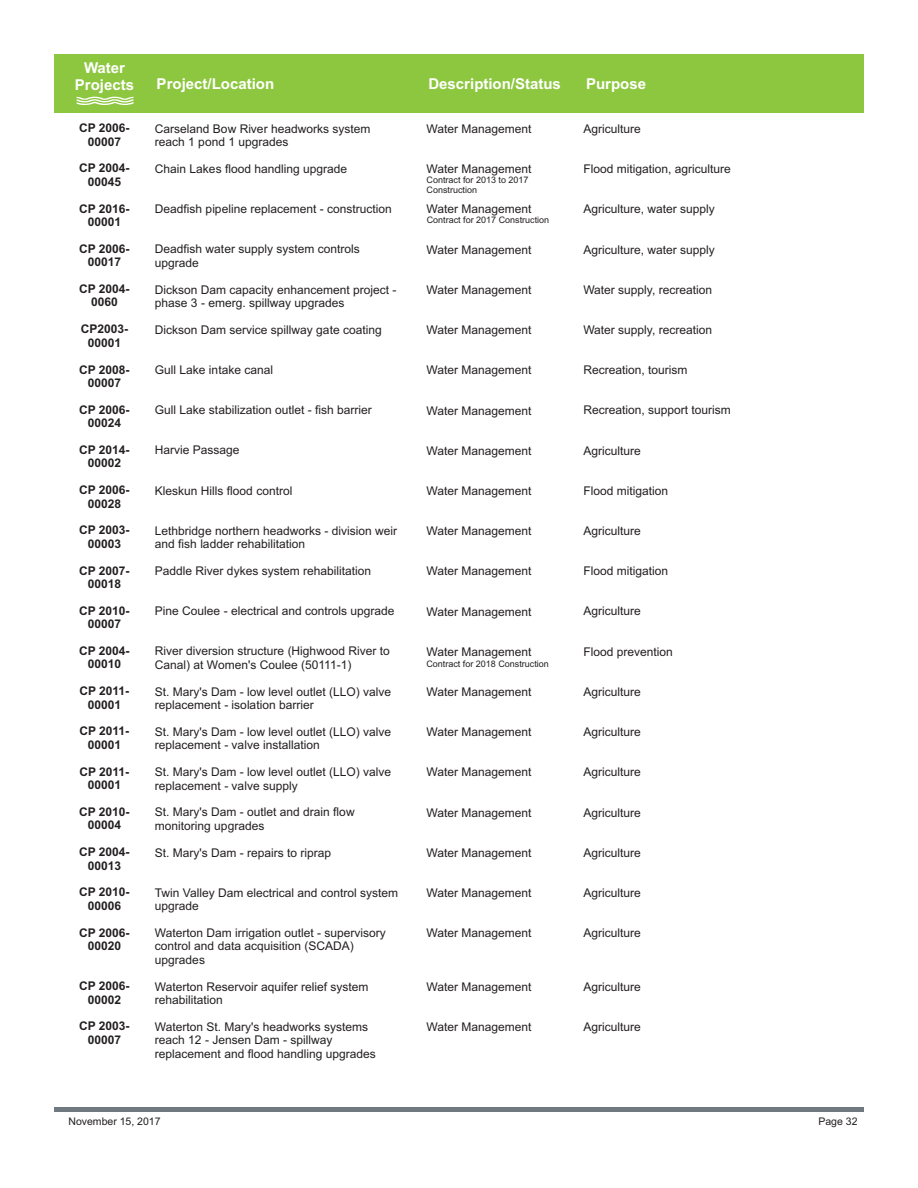
<style>
.page{position:relative;width:918px;height:1188px;background:#fff}
.page>*{position:absolute;margin:0;border:0;box-sizing:border-box;transform-origin:0 0}
.t1{font:700 15px/16.8px "Arial";color:#fff;text-align:center}
.t2{font:12px/13.4px "Arial";color:#231f20}
.t3{font:700 12px/13.4px "Arial";color:#231f20;text-align:center}
.t4{font:10.5px "Arial";color:#231f20}
.t5{font:9px/10.1px "Arial";color:#231f20}
</style>
<div class="page">
<div style="left:54px;top:1107px;width:810px;height:5px;background:#707880"></div>
<div style="left:54px;top:54px;width:810px;height:59px;background:#8dc73f"></div>
<svg style="left:77px;top:97px;width:57px;height:8px"></svg>
<p class="t1" style="left:75px;top:61px;width:61px">Water<br>Projects</p>
<p class="t3" style="left:79px;top:122px;width:52px">CP 2006-<br>00007</p>
<p class="t3" style="left:79px;top:163px;width:52px">CP 2004-<br>00045</p>
<p class="t3" style="left:79px;top:203px;width:52px">CP 2016-<br>00001</p>
<p class="t3" style="left:79px;top:243px;width:52px">CP 2006-<br>00017</p>
<p class="t3" style="left:79px;top:283px;width:52px">CP 2004-<br>0060</p>
<p class="t3" style="left:81px;top:324px;width:49px">CP2003-<br>00001</p>
<p class="t3" style="left:79px;top:364px;width:52px">CP 2008-<br>00007</p>
<p class="t3" style="left:79px;top:404px;width:52px">CP 2006-<br>00024</p>
<p class="t3" style="left:79px;top:444px;width:52px">CP 2014-<br>00002</p>
<p class="t3" style="left:79px;top:484px;width:52px">CP 2006-<br>00028</p>
<p class="t3" style="left:79px;top:525px;width:52px">CP 2003-<br>00003</p>
<p class="t3" style="left:79px;top:565px;width:52px">CP 2007-<br>00018</p>
<p class="t3" style="left:79px;top:605px;width:52px">CP 2010-<br>00007</p>
<p class="t3" style="left:79px;top:645px;width:52px">CP 2004-<br>00010</p>
<p class="t3" style="left:80px;top:685px;width:51px">CP 2011-<br>00001</p>
<p class="t3" style="left:80px;top:726px;width:51px">CP 2011-<br>00001</p>
<p class="t3" style="left:80px;top:766px;width:51px">CP 2011-<br>00001</p>
<p class="t3" style="left:79px;top:806px;width:52px">CP 2010-<br>00004</p>
<p class="t3" style="left:79px;top:846px;width:52px">CP 2004-<br>00013</p>
<p class="t3" style="left:79px;top:887px;width:52px">CP 2010-<br>00006</p>
<p class="t3" style="left:79px;top:927px;width:52px">CP 2006-<br>00020</p>
<p class="t3" style="left:79px;top:980px;width:52px">CP 2006-<br>00002</p>
<p class="t3" style="left:79px;top:1021px;width:52px">CP 2003-<br>00007</p>
<p class="t1" style="left:157px;top:77px;width:119px">Project/Location</p>
<p class="t1" style="left:428px;top:77px;width:134px">Description/Status</p>
<p class="t1" style="left:586px;top:77px;width:62px">Purpose</p>
<p class="t2" style="left:155px;top:123px;width:217px">Carseland Bow River headworks system reach 1 pond 1 upgrades</p>
<p class="t2" style="left:155px;top:163px;width:194px">Chain Lakes flood handling upgrade</p>
<p class="t2" style="left:155px;top:203px;width:238px">Deadfish pipeline replacement - construction</p>
<p class="t2" style="left:155px;top:244px;width:206px">Deadfish water supply system controls upgrade</p>
<p class="t2" style="left:155px;top:284px;width:243px">Dickson Dam capacity enhancement project - phase 3 - emerg. spillway upgrades</p>
<p class="t2" style="left:155px;top:324px;width:228px">Dickson Dam service spillway gate coating</p>
<p class="t2" style="left:155px;top:364px;width:120px">Gull Lake intake canal</p>
<p class="t2" style="left:155px;top:404px;width:218px">Gull Lake stabilization outlet - fish barrier</p>
<p class="t2" style="left:155px;top:445px;width:86px">Harvie Passage</p>
<p class="t2" style="left:155px;top:485px;width:139px">Kleskun Hills flood control</p>
<p class="t2" style="left:155px;top:525px;width:244px">Lethbridge northern headworks - division weir and fish ladder rehabilitation</p>
<p class="t2" style="left:155px;top:565px;width:218px">Paddle River dykes system rehabilitation</p>
<p class="t2" style="left:155px;top:605px;width:241px">Pine Coulee - electrical and controls upgrade</p>
<p class="t2" style="left:155px;top:646px;width:236px">River diversion structure (Highwood River to<br>Canal) at Women's Coulee (50111-1)</p>
<p class="t2" style="left:155px;top:686px;width:238px">St. Mary's Dam - low level outlet (LLO) valve replacement - isolation barrier</p>
<p class="t2" style="left:155px;top:726px;width:238px">St. Mary's Dam - low level outlet (LLO) valve replacement - valve installation</p>
<p class="t2" style="left:155px;top:766px;width:238px">St. Mary's Dam - low level outlet (LLO) valve replacement - valve supply</p>
<p class="t2" style="left:155px;top:807px;width:201px">St. Mary's Dam - outlet and drain flow monitoring upgrades</p>
<p class="t2" style="left:155px;top:847px;width:178px">St. Mary's Dam - repairs to riprap</p>
<p class="t2" style="left:155px;top:887px;width:245px">Twin Valley Dam electrical and control system upgrade</p>
<p class="t2" style="left:155px;top:927px;width:232px">Waterton Dam irrigation outlet - supervisory control and data acquisition (SCADA) upgrades</p>
<p class="t2" style="left:155px;top:981px;width:215px">Waterton Reservoir aquifer relief system rehabilitation</p>
<p class="t2" style="left:155px;top:1021px;width:222px">Waterton St. Mary's headworks systems reach 12 - Jensen Dam - spillway replacement and flood handling upgrades</p>
<p class="t2" style="left:427px;top:123px;width:106px">Water Management</p>
<p class="t2" style="left:427px;top:163px;width:106px">Water Management</p>
<p class="t2" style="left:427px;top:204px;width:106px">Water Management</p>
<p class="t2" style="left:427px;top:244px;width:106px">Water Management</p>
<p class="t2" style="left:427px;top:284px;width:106px">Water Management</p>
<p class="t2" style="left:427px;top:324px;width:106px">Water Management</p>
<p class="t2" style="left:427px;top:365px;width:106px">Water Management</p>
<p class="t2" style="left:427px;top:405px;width:106px">Water Management</p>
<p class="t2" style="left:427px;top:445px;width:106px">Water Management</p>
<p class="t2" style="left:427px;top:485px;width:106px">Water Management</p>
<p class="t2" style="left:427px;top:525px;width:106px">Water Management</p>
<p class="t2" style="left:427px;top:566px;width:106px">Water Management</p>
<p class="t2" style="left:427px;top:606px;width:106px">Water Management</p>
<p class="t2" style="left:427px;top:646px;width:106px">Water Management</p>
<p class="t2" style="left:427px;top:686px;width:106px">Water Management</p>
<p class="t2" style="left:427px;top:726px;width:106px">Water Management</p>
<p class="t2" style="left:427px;top:767px;width:106px">Water Management</p>
<p class="t2" style="left:427px;top:807px;width:106px">Water Management</p>
<p class="t2" style="left:427px;top:847px;width:106px">Water Management</p>
<p class="t2" style="left:427px;top:887px;width:106px">Water Management</p>
<p class="t2" style="left:427px;top:928px;width:106px">Water Management</p>
<p class="t5" style="left:427px;top:176px;width:104px">Contract for 2013 to 2017<br>Construction</p>
<p class="t5" style="left:427px;top:216px;width:124px">Contract for 2017 Construction</p>
<p class="t5" style="left:426px;top:660px;width:124px">Contract for 2018 Construction</p>
<p class="t2" style="left:427px;top:981px;width:106px">Water Management</p>
<p class="t2" style="left:427px;top:1021px;width:106px">Water Management</p>
<p class="t2" style="left:583px;top:123px;width:59px">Agriculture</p>
<p class="t2" style="left:583px;top:163px;width:149px">Flood mitigation, agriculture</p>
<p class="t2" style="left:583px;top:204px;width:133px">Agriculture, water supply</p>
<p class="t2" style="left:583px;top:244px;width:133px">Agriculture, water supply</p>
<p class="t2" style="left:583px;top:284px;width:130px">Water supply, recreation</p>
<p class="t2" style="left:583px;top:324px;width:130px">Water supply, recreation</p>
<p class="t2" style="left:583px;top:364px;width:106px">Recreation, tourism</p>
<p class="t2" style="left:583px;top:405px;width:149px">Recreation, support tourism</p>
<p class="t2" style="left:583px;top:445px;width:59px">Agriculture</p>
<p class="t2" style="left:583px;top:485px;width:86px">Flood mitigation</p>
<p class="t2" style="left:583px;top:525px;width:59px">Agriculture</p>
<p class="t2" style="left:583px;top:565px;width:86px">Flood mitigation</p>
<p class="t2" style="left:583px;top:606px;width:59px">Agriculture</p>
<p class="t2" style="left:583px;top:646px;width:91px">Flood prevention</p>
<p class="t2" style="left:583px;top:686px;width:59px">Agriculture</p>
<p class="t2" style="left:583px;top:726px;width:59px">Agriculture</p>
<p class="t2" style="left:583px;top:767px;width:59px">Agriculture</p>
<p class="t2" style="left:583px;top:807px;width:59px">Agriculture</p>
<p class="t2" style="left:583px;top:847px;width:59px">Agriculture</p>
<p class="t2" style="left:583px;top:887px;width:59px">Agriculture</p>
<p class="t2" style="left:583px;top:927px;width:59px">Agriculture</p>
<p class="t2" style="left:583px;top:981px;width:59px">Agriculture</p>
<p class="t2" style="left:583px;top:1021px;width:59px">Agriculture</p>
<p class="t4" style="left:68px;top:1117px;width:94px">November 15, 2017</p>
<p class="t4" style="left:818px;top:1117px;width:41px">Page 32</p>
</div>
